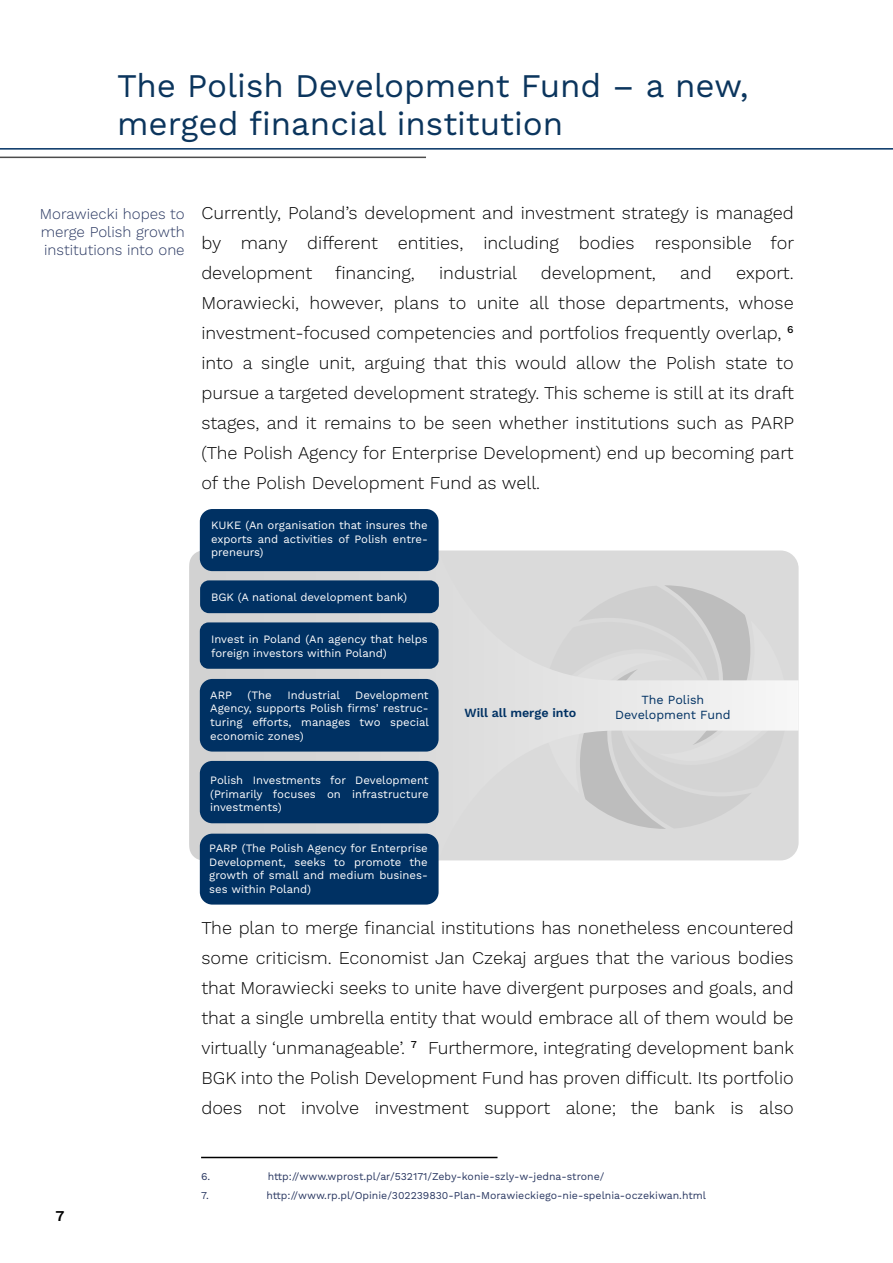
<style>
.page{position:relative;width:893px;height:1263px;background:#fff}
.page>*{position:absolute;margin:0;border:0;box-sizing:border-box;transform-origin:0 0}
.t1{font:33px/37.5px "Work Sans";color:#0b355d}
.t2{font:300 18px/30px "Work Sans";color:#000;text-align:justify}
.t3{font:300 15px/18px "Work Sans";color:#293761;text-align:justify}
.t4{font:600 15px "Work Sans";color:#000}
.t5{font:12.45px/14.9px "Work Sans";color:#003163;text-align:center}
.t6{font:600 12.45px "Work Sans";color:#003163}
.t7{font:11.25px/13.5px "Work Sans";color:#fff;text-align:justify}
.t8{font:10.5px "Work Sans";color:#293761}
</style>
<div class="page">
<hr style="left:0;top:148px;width:892px;height:2px;background:#003163">
<hr style="left:0;top:157px;width:426px;height:1px;background:#4c4c4c">
<hr style="left:201px;top:1157px;width:296px;height:1px;background:#000">
<svg style="left:189px;top:550px;width:609px;height:310px;background:#d8d9d9"></svg>
<div style="left:200px;top:509px;width:238px;height:62px;background:#003163;border-radius:12px"></div>
<div style="left:200px;top:622px;width:238px;height:47px;background:#003163;border-radius:9px"></div>
<div style="left:200px;top:580px;width:239px;height:33px;background:#003163;border-radius:9px"></div>
<div style="left:200px;top:679px;width:238px;height:73px;background:#003163;border-radius:12px"></div>
<div style="left:200px;top:761px;width:238px;height:62px;background:#003163;border-radius:12px"></div>
<div style="left:200px;top:834px;width:238px;height:71px;background:#003163;border-radius:12px"></div>
<h1 class="t1" style="left:117px;top:69px;width:633px">The Polish Development Fund – a new, merged financial institution</h1>
<p class="t3" style="left:40px;top:206px;width:146px">Morawiecki hopes to merge Polish growth institutions into one</p>
<p class="t2" style="left:201px;top:199px;width:594px">Currently, Poland’s development and investment strategy is managed by many different entities, including bodies responsible for development</p>
<p class="t2" style="left:335px;top:259px;width:81px">financing,</p>
<p class="t2" style="left:439px;top:259px;width:80px">industrial</p>
<p class="t2" style="left:541px;top:259px;width:116px">development,</p>
<p class="t2" style="left:680px;top:259px;width:33px">and</p>
<p class="t2" style="left:201px;top:259px;width:594px;text-indent:534px">export.<br>Morawiecki, however, plans to unite all those departments, whose investment-focused competencies and portfolios frequently overlap, <sup>6 </sup>into a single unit, arguing that this would allow the Polish state to pursue a targeted development strategy. This scheme is still at its draft stages, and it remains to be seen whether institutions such as PARP (The Polish Agency for Enterprise Development) end up becoming part of the Polish Development Fund as well.</p>
<p class="t7" style="left:211px;top:519px;width:218px">KUKE (An organisation that insures the exports and activities of Polish entre&shy;preneurs)</p>
<p class="t7" style="left:211px;top:591px;width:198px">BGK (A national development bank)</p>
<p class="t7" style="left:211px;top:633px;width:218px">Invest in Poland (An agency that helps foreign investors within Poland)</p>
<p class="t7" style="left:210px;top:689px;width:23px">ARP</p>
<p class="t7" style="left:247px;top:689px;width:26px">(The</p>
<p class="t7" style="left:287px;top:689px;width:54px">Industrial</p>
<p class="t7" style="left:210px;top:689px;width:220px;text-indent:145px">Development Agency, supports Polish firms’ restruc&shy;turing efforts, manages two special economic zones)</p>
<p class="t7" style="left:210px;top:774px;width:220px">Polish Investments for Development (Primarily focuses on infrastructure investments)</p>
<p class="t7" style="left:209px;top:842px;width:220px">PARP (The Polish Agency for Enterprise Development, seeks to promote the growth of small and medium busines&shy;ses within Poland)</p>
<p class="t6" style="left:464px;top:705px;width:113px">Will all merge into</p>
<p class="t5" style="left:615px;top:693px;width:117px">The Polish<br>Development Fund</p>
<p class="t2" style="left:201px;top:914px;width:594px">The plan to merge financial institutions has nonetheless encountered some criticism. Economist Jan Czekaj argues that the various bodies that Morawiecki seeks to unite have divergent purposes and goals, and that a single umbrella entity that would embrace all of them would be virtually ‘unmanageable’. <sup>7</sup> Furthermore, integrating development bank BGK into the Polish Development Fund has proven difficult. Its portfolio does not involve investment support alone; the bank is also</p>
<p class="t4" style="left:56px;top:1207px;width:10px">7</p>
<p class="t8" style="left:201px;top:1170px;width:11px">6.</p>
<p class="t8" style="left:268px;top:1170px;width:338px">http://www.wprost.pl/ar/532171/Zeby-konie-szly-w-jedna-strone/</p>
<p class="t8" style="left:201px;top:1189px;width:9px">7.</p>
<p class="t8" style="left:266px;top:1189px;width:441px">http://www.rp.pl/Opinie/302239830-Plan-Morawieckiego-nie-spelnia-oczekiwan.html</p>
</div>
